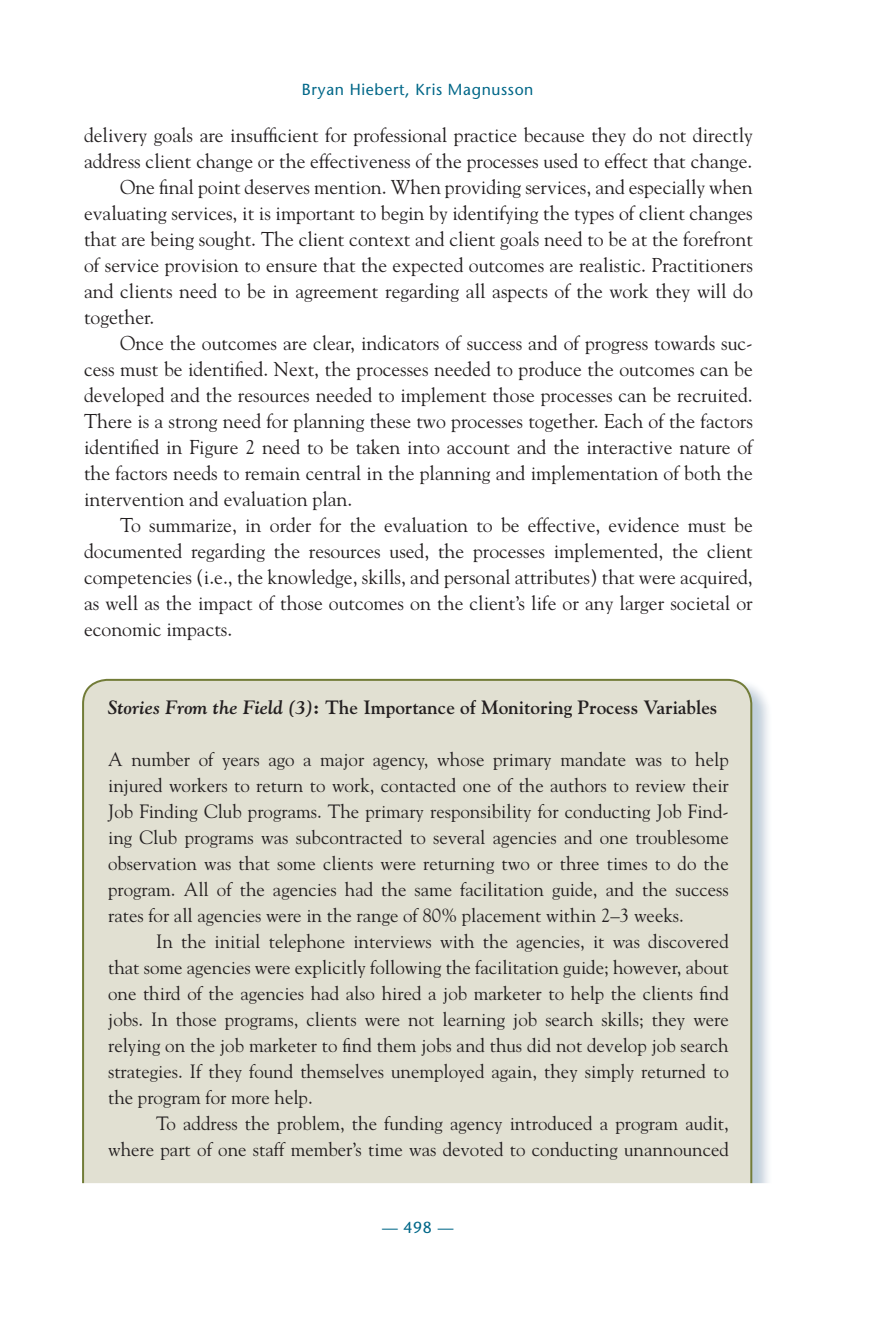
<style>
.page{position:relative;width:885px;height:1327px;background:#fff}
.page>*{position:absolute;margin:0;border:0;box-sizing:border-box;transform-origin:0 0}
.t1{font:20px "Goudy";color:#231f20}
.t2{font:19.2px/26px "Goudy";color:#231f20;text-align:justify}
.t3{font:700 19.2px "Goudy";color:#231f20}
.t4{font:16px "Stone Sans";letter-spacing:.04em;color:#006788}
.s1{font-style:italic}
</style>
<div class="page">
<img style="left:83px;top:681px;width:685px;height:501px">
<div style="left:83px;top:679px;width:668px;height:532px;background:#e1e0d2;border-radius:24px"></div>
<div style="left:67px;top:1183px;width:706px;height:66px;background:#fff"></div>
<p class="t4" style="left:302px;top:83px;width:233px">Bryan Hiebert, Kris Magnusson</p>
<p class="t1" style="left:84px;top:127px;width:670px">delivery goals are insufficient for professional practice because they do not directly</p>
<p class="t1" style="left:84px;top:153px;width:669px">address client change or the effectiveness of the processes used to effect that change.</p>
<p class="t1" style="left:120px;top:179px;width:634px">One final point deserves mention. When providing services, and especially when</p>
<p class="t1" style="left:84px;top:205px;width:670px">evaluating services, it is important to begin by identifying the types of client changes</p>
<p class="t1" style="left:84px;top:231px;width:670px">that are being sought. The client context and client goals need to be at the forefront</p>
<p class="t1" style="left:84px;top:257px;width:670px">of service provision to ensure that the expected outcomes are realistic. Practitioners</p>
<p class="t1" style="left:84px;top:283px;width:670px">and clients need to be in agreement regarding all aspects of the work they will do</p>
<p class="t1" style="left:84px;top:309px;width:72px">together.</p>
<p class="t1" style="left:120px;top:335px;width:634px">Once the outcomes are clear, indicators of success and of progress towards suc-</p>
<p class="t1" style="left:84px;top:361px;width:670px">cess must be identified. Next, the processes needed to produce the outcomes can be</p>
<p class="t1" style="left:84px;top:387px;width:670px">developed and the resources needed to implement those processes can be recruited.</p>
<p class="t1" style="left:84px;top:413px;width:670px">There is a strong need for planning these two processes together. Each of the factors</p>
<p class="t1" style="left:84px;top:439px;width:670px">identified in Figure 2 need to be taken into account and the interactive nature of</p>
<p class="t1" style="left:84px;top:465px;width:670px">the factors needs to remain central in the planning and implementation of both the</p>
<p class="t1" style="left:84px;top:491px;width:270px">intervention and evaluation plan.</p>
<p class="t1" style="left:120px;top:517px;width:634px">To summarize, in order for the evaluation to be effective, evidence must be</p>
<p class="t1" style="left:84px;top:543px;width:670px">documented regarding the resources used, the processes implemented, the client</p>
<p class="t1" style="left:84px;top:569px;width:670px">competencies (i.e., the knowledge, skills, and personal attributes) that were acquired,</p>
<p class="t1" style="left:84px;top:595px;width:670px">as well as the impact of those outcomes on the client’s life or any larger societal or</p>
<p class="t1" style="left:84px;top:621px;width:150px">economic impacts.</p>
<p class="t3" style="left:108px;top:699px;width:610px"><span class="s1">Stories From the Field (3)</span>: The Importance of Monitoring Process Variables</p>
<p class="t2" style="left:108px;top:748px;width:622px">A number of years ago a major agency, whose primary mandate was to help injured workers to return to work, contacted one of the authors to review their Job Finding Club programs. The primary responsibility for conducting Job Find&shy;ing Club programs was subcontracted to several agencies and one troublesome observation was that some clients were returning two or three times to do the program. All of the agencies had the same facilitation guide, and the success rates for all agencies were in the range of 80% placement within 2–3 weeks.</p>
<p class="t2" style="left:108px;top:930px;width:622px;text-indent:48px">In the initial telephone interviews with the agencies, it was discovered that some agencies were explicitly following the facilitation guide; however, about one third of the agencies had also hired a job marketer to help the clients find jobs. In those programs, clients were not learning job search skills; they were relying on the job marketer to find them jobs and thus did not develop job search strategies. If they found themselves unemployed again, they simply returned to the program for more help.</p>
<p class="t2" style="left:108px;top:1112px;width:622px;text-align:right">To address the problem, the funding agency introduced a program audit, where part of one staff member’s time was devoted to conducting unannounced</p>
<p class="t4" style="left:382px;top:1221px;width:73px">— 498 —</p>
</div>
